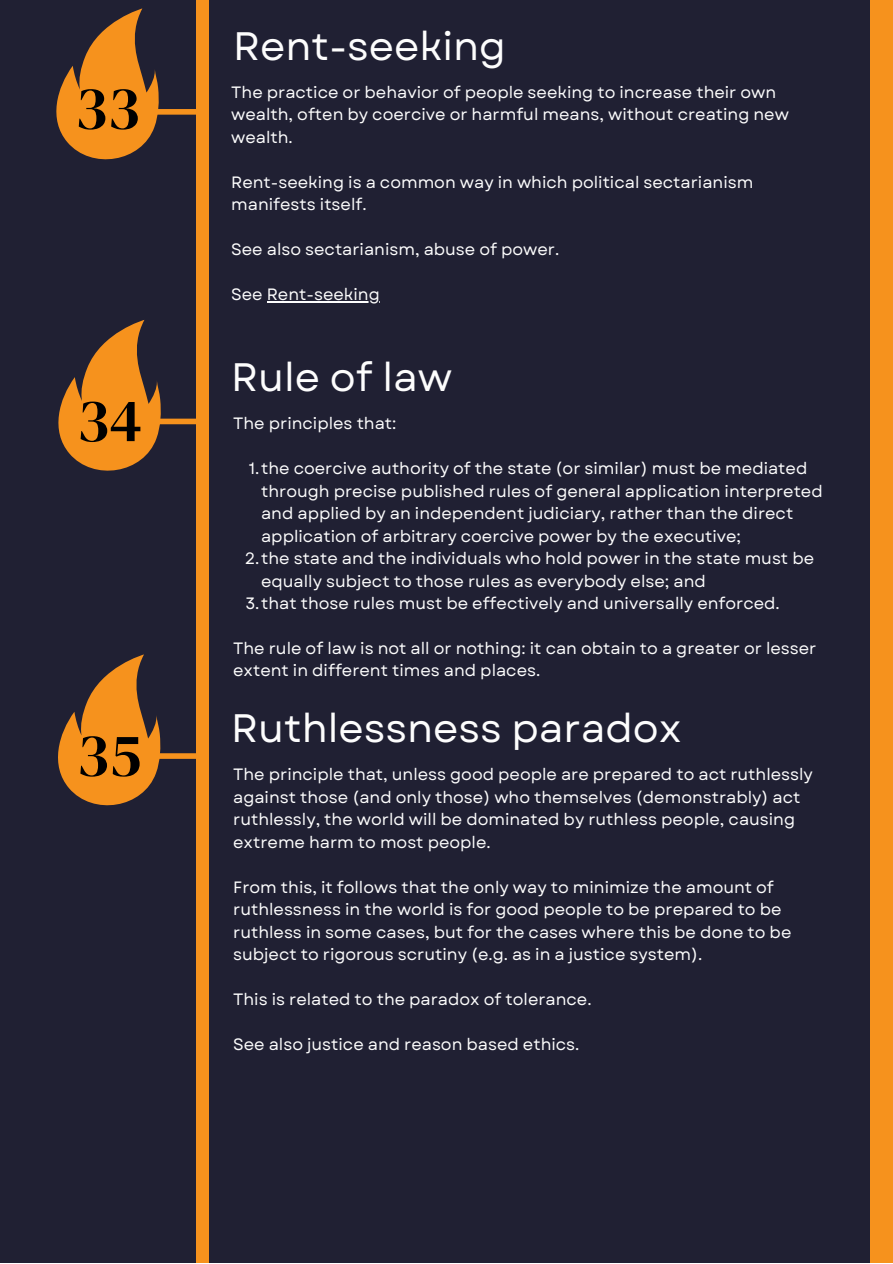
<style>
.page{position:relative;width:893px;height:1264px;background:#fff}
.page>*{position:absolute;margin:0;border:0;box-sizing:border-box;transform-origin:0 0}
.t1{font:60.9px "DM Serif Display";color:#000}
.t2{font:39.6px "Garet";color:#fdfdfd}
.t3{font:16.35px/22.5px "Garet";color:#fdfdfd}
</style>
<div class="page">
<div style="left:0;top:0;width:892px;height:1262px;background:#202033"></div>
<div style="left:869px;top:0;width:23px;height:1262px;background:#f6921d"></div>
<div style="left:144px;top:418px;width:53px;height:6px;background:#f6921d"></div>
<div style="left:196px;top:0;width:13px;height:1262px;background:#f6921d"></div>
<div style="left:146px;top:109px;width:53px;height:6px;background:#f6921d"></div>
<svg style="left:56px;top:8px;width:103px;height:152px"></svg>
<svg style="left:58px;top:320px;width:103px;height:151px"></svg>
<div style="left:144px;top:753px;width:52px;height:5px;background:#f6921d"></div>
<svg style="left:58px;top:654px;width:103px;height:152px"></svg>
<hr style="left:267px;top:301px;width:112px;height:1px;background:#fdfdfd">
<p class="t1" style="left:75px;top:66px;width:66px">33</p>
<p class="t1" style="left:77px;top:378px;width:67px">34</p>
<p class="t1" style="left:77px;top:712px;width:66px">35</p>
<p class="t2" style="left:233px;top:17px;width:274px">Rent-seeking</p>
<p class="t3" style="left:231px;top:81px;width:559px">The practice or behavior of people seeking to increase their own wealth, often by coercive or harmful means, without creating new wealth.</p>
<p class="t3" style="left:231px;top:171px;width:523px">Rent-seeking is a common way in which political sectarianism manifests itself.</p>
<p class="t3" style="left:231px;top:238px;width:329px">See also sectarianism, abuse of power.</p>
<p class="t3" style="left:231px;top:283px;width:150px">See Rent-seeking</p>
<p class="t2" style="left:231px;top:348px;width:222px">Rule of law</p>
<p class="t3" style="left:233px;top:412px;width:165px">The principles that:</p>
<p class="t3" style="left:261px;top:457px;width:563px;text-indent:-12px">1.the coercive authority of the state (or similar) must be mediated through precise published rules of general application interpreted and applied by an independent judiciary, rather than the direct application of arbitrary coercive power by the executive;</p>
<p class="t3" style="left:261px;top:547px;width:554px;text-indent:-16px">2.the state and the individuals who hold power in the state must be equally subject to those rules as everybody else; and</p>
<p class="t3" style="left:245px;top:592px;width:536px">3.that those rules must be effectively and universally enforced.</p>
<p class="t3" style="left:233px;top:637px;width:584px">The rule of law is not all or nothing: it can obtain to a greater or lesser extent in different times and places.</p>
<p class="t2" style="left:231px;top:699px;width:452px">Ruthlessness paradox</p>
<p class="t3" style="left:233px;top:763px;width:581px">The principle that, unless good people are prepared to act ruthlessly against those (and only those) who themselves (demonstrably) act ruthlessly, the world will be dominated by ruthless people, causing extreme harm to most people.</p>
<p class="t3" style="left:233px;top:875px;width:559px">From this, it follows that the only way to minimize the amount of ruthlessness in the world is for good people to be prepared to be ruthless in some cases, but for the cases where this be done to be subject to rigorous scrutiny (e.g. as in a justice system).</p>
<p class="t3" style="left:233px;top:988px;width:360px">This is related to the paradox of tolerance.</p>
<p class="t3" style="left:233px;top:1033px;width:348px">See also justice and reason based ethics.</p>
</div>
